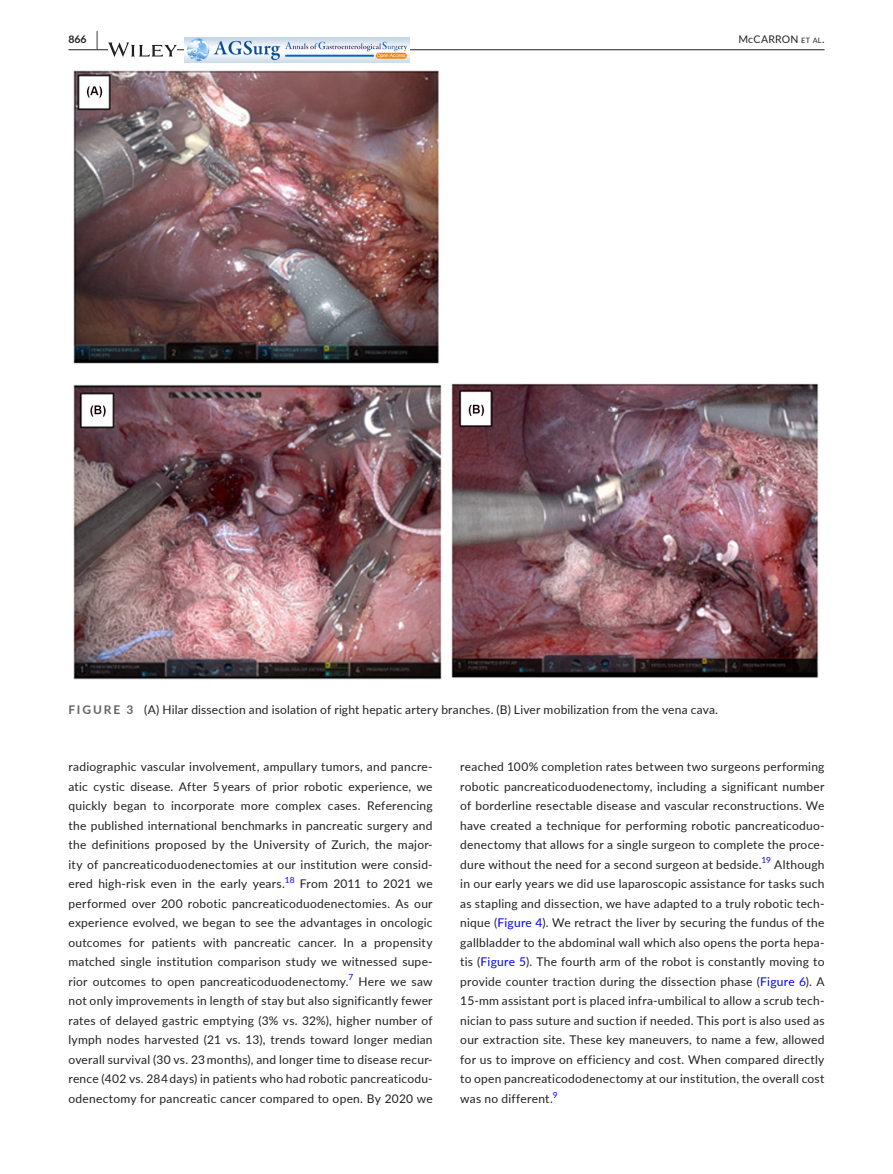
<style>
.page{position:relative;width:893px;height:1174px;background:#fff}
.page>*{position:absolute;margin:0;border:0;box-sizing:border-box;transform-origin:0 0}
.t1{font:12px/19.5px "Lato";letter-spacing:.015em;color:#231f20;text-align:justify}
.t2{font:10.5px "Lato";letter-spacing:.025em;color:#231f20}
.t3{font:700 10.5px "Lato";color:#231f20}
.t4{font:8.4px "Lato";color:#00f}
.s1{font-size:19.5px}
.s2{font-size:7.35px}
.s3{font-weight:700;color:#636366}
.s4{color:#00f}
</style>
<div class="page">
<hr style="left:68px;top:49px;width:756px;height:1px;background:#231f20">
<svg style="left:108px;top:42px;width:69px;height:15px"></svg>
<img style="left:185px;top:37px;width:225px;height:25px">
<img style="left:73px;top:70px;width:746px;height:610px">
<p class="t3" style="left:68px;top:31px;width:31px">866 <span class="s1">|</span></p>
<p class="t2" style="left:738px;top:31px;width:88px">McCARRON <span class="s2">et al</span>.</p>
<p class="t1" style="left:68px;top:699px;width:651px"><span class="s3">FIGURE 3</span> (A) Hilar dissection and isolation of right hepatic artery branches. (B) Liver mobilization from the vena cava.</p>
<p class="t1" style="left:68px;top:756px;width:366px">radiographic vascular involvement, ampullary tumors, and pancre&shy;atic cystic disease. After 5 years of prior robotic experience, we quickly began to incorporate more complex cases. Referencing the published international benchmarks in pancreatic surgery and the definitions proposed by the University of Zurich, the major&shy;ity of pancreaticoduodenectomies at our institution were consid&shy;ered high-risk even in the early years.<sup>18</sup> From 2011 to 2021 we performed over 200 robotic pancreaticoduodenectomies. As our experience evolved, we began to see the advantages in oncologic outcomes for patients with pancreatic cancer. In a propensity matched single institution comparison study we witnessed supe&shy;rior outcomes to open pancreaticoduodenectomy.<sup>7</sup> Here we saw not only improvements in length of stay but also significantly fewer rates of delayed gastric emptying (3% vs. 32%), higher number of lymph nodes harvested (21 vs. 13), trends toward longer median overall survival (30 vs. 23 months), and longer time to disease recur&shy;rence (402 vs. 284 days) in patients who had robotic pancreaticodu&shy;odenectomy for pancreatic cancer compared to open. By 2020 we</p>
<p class="t1" style="left:460px;top:756px;width:366px">reached 100% completion rates between two surgeons performing robotic pancreaticoduodenectomy, including a significant number of borderline resectable disease and vascular reconstructions. We have created a technique for performing robotic pancreaticoduo&shy;denectomy that allows for a single surgeon to complete the proce&shy;dure without the need for a second surgeon at bedside.<sup>19</sup> Although in our early years we did use laparoscopic assistance for tasks such as stapling and dissection, we have adapted to a truly robotic tech&shy;nique (<span class="s4">Figure 4</span>). We retract the liver by securing the fundus of the gallbladder to the abdominal wall which also opens the porta hepa&shy;tis (<span class="s4">Figure 5</span>). The fourth arm of the robot is constantly moving to provide counter traction during the dissection phase (<span class="s4">Figure 6</span>). A 15-mm assistant port is placed infra-umbilical to allow a scrub tech&shy;nician to pass suture and suction if needed. This port is also used as our extraction site. These key maneuvers, to name a few, allowed for us to improve on efficiency and cost. When compared directly to open pancreaticododenectomy at our institution, the overall cost was no different.</p>
<p class="t4" style="left:553px;top:1088px;width:6px">9</p>
</div>
